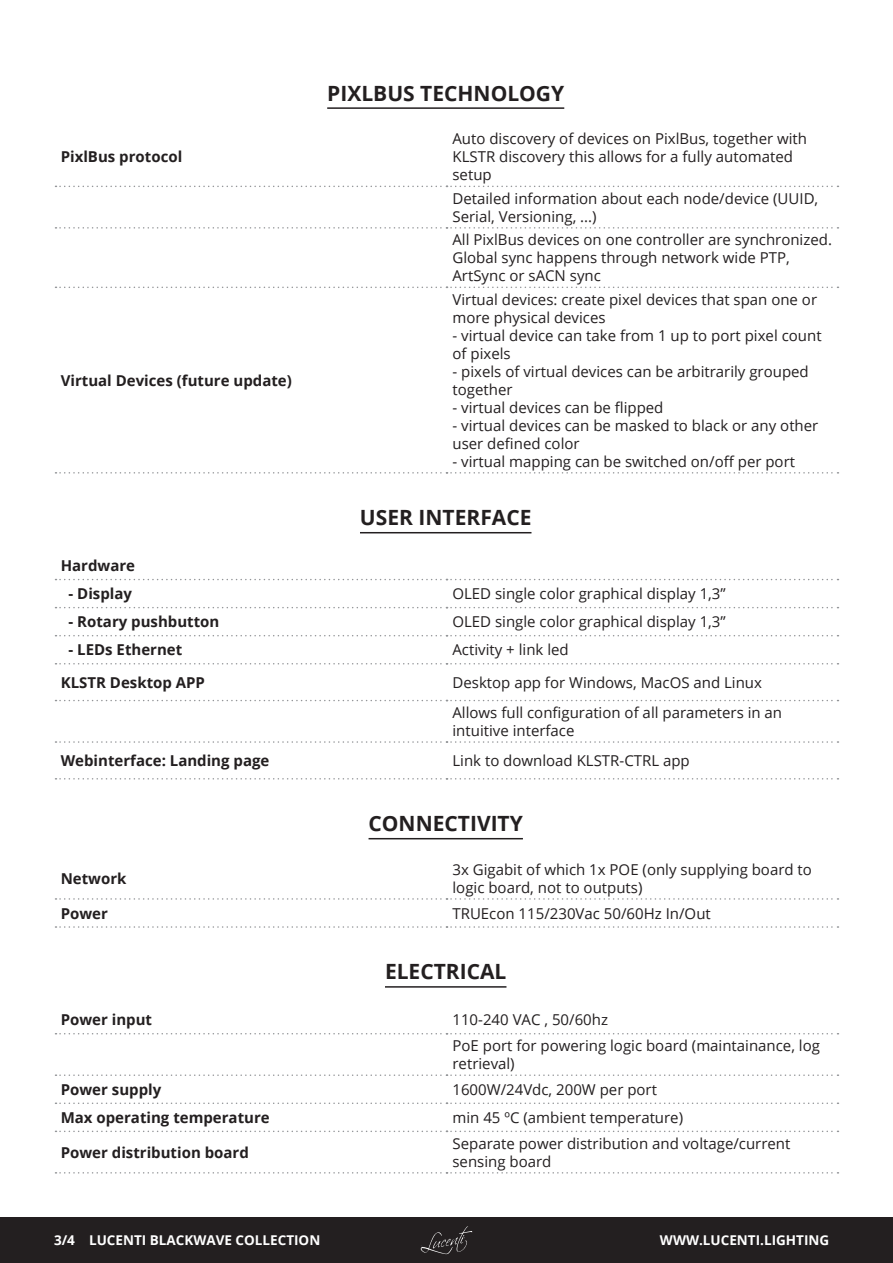
<style>
.page{position:relative;width:893px;height:1263px;background:#fff}
.page>*{position:absolute;margin:0;border:0;box-sizing:border-box;transform-origin:0 0}
.t1{font:700 21px "Open Sans";color:#231f20}
.t2{font:15px/18px "Open Sans";color:#231f20}
.t3{font:700 15px "Open Sans";color:#231f20}
.t4{font:700 13.5px "Open Sans";color:#fff}
</style>
<div class="page">
<div style="left:0;top:1217px;width:893px;height:46px;background:#231f20"></div>
<svg style="left:421px;top:1226px;width:52px;height:28px"></svg>
<hr style="left:327px;top:107px;width:237px;height:2px;background:#231f20">
<hr style="left:360px;top:532px;width:171px;height:1px;background:#231f20">
<hr style="left:369px;top:838px;width:154px;height:1px;background:#231f20">
<hr style="left:385px;top:986px;width:121px;height:2px;background:#231f20">
<svg style="left:56px;top:186px;width:782px;height:1px"></svg>
<svg style="left:56px;top:227px;width:782px;height:2px"></svg>
<svg style="left:56px;top:287px;width:782px;height:1px"></svg>
<svg style="left:56px;top:472px;width:782px;height:2px"></svg>
<svg style="left:56px;top:579px;width:782px;height:1px"></svg>
<svg style="left:56px;top:607px;width:782px;height:1px"></svg>
<svg style="left:56px;top:635px;width:782px;height:1px"></svg>
<svg style="left:56px;top:663px;width:782px;height:1px"></svg>
<svg style="left:56px;top:700px;width:782px;height:1px"></svg>
<svg style="left:56px;top:741px;width:782px;height:2px"></svg>
<svg style="left:56px;top:778px;width:782px;height:1px"></svg>
<svg style="left:56px;top:898px;width:782px;height:2px"></svg>
<svg style="left:56px;top:926px;width:782px;height:2px"></svg>
<svg style="left:56px;top:1033px;width:782px;height:1px"></svg>
<svg style="left:56px;top:1074px;width:782px;height:2px"></svg>
<svg style="left:56px;top:1102px;width:782px;height:2px"></svg>
<svg style="left:56px;top:1130px;width:782px;height:2px"></svg>
<svg style="left:56px;top:1172px;width:782px;height:1px"></svg>
<p class="t3" style="left:61px;top:146px;width:123px">PixlBus protocol</p>
<p class="t3" style="left:61px;top:370px;width:233px">Virtual Devices (future update)</p>
<h1 class="t1" style="left:327px;top:78px;width:239px">PIXLBUS TECHNOLOGY</h1>
<p class="t2" style="left:452px;top:130px;width:356px">Auto discovery of devices on PixlBus, together with<br>KLSTR discovery this allows for a fully automated setup</p>
<p class="t2" style="left:452px;top:189px;width:367px">Detailed information about each node/device (UUID,<br>Serial, Versioning, ...)</p>
<p class="t2" style="left:452px;top:230px;width:381px">All PixlBus devices on one controller are synchronized.<br>Global sync happens through network wide PTP,<br>ArtSync or sACN sync</p>
<p class="t2" style="left:452px;top:290px;width:366px">Virtual devices: create pixel devices that span one or more physical devices</p>
<p class="t2" style="left:452px;top:326px;width:371px">- virtual device can take from 1 up to port pixel count of pixels</p>
<p class="t2" style="left:452px;top:362px;width:358px">- pixels of virtual devices can be arbitrarily grouped together</p>
<p class="t2" style="left:452px;top:398px;width:213px">- virtual devices can be flipped</p>
<p class="t2" style="left:452px;top:416px;width:367px">- virtual devices can be masked to black or any other user defined color</p>
<p class="t2" style="left:452px;top:452px;width:344px">- virtual mapping can be switched on/off per port</p>
<h1 class="t1" style="left:360px;top:503px;width:173px">USER INTERFACE</h1>
<p class="t3" style="left:61px;top:555px;width:76px">Hardware</p>
<p class="t3" style="left:69px;top:583px;width:65px">- Display</p>
<p class="t2" style="left:452px;top:584px;width:275px">OLED single color graphical display 1,3”</p>
<p class="t3" style="left:69px;top:611px;width:152px">- Rotary pushbutton</p>
<p class="t2" style="left:452px;top:612px;width:275px">OLED single color graphical display 1,3”</p>
<p class="t3" style="left:69px;top:639px;width:115px">- LEDs Ethernet</p>
<p class="t2" style="left:452px;top:641px;width:118px">Activity + link led</p>
<p class="t3" style="left:61px;top:672px;width:146px">KLSTR Desktop APP</p>
<p class="t2" style="left:452px;top:667px;width:331px;line-height:30.2px">Desktop app for Windows, MacOS and Linux<br>Allows full configuration of all parameters in an</p>
<p class="t2" style="left:452px;top:721px;width:124px">intuitive interface</p>
<p class="t3" style="left:61px;top:750px;width:210px">Webinterface: Landing page</p>
<p class="t2" style="left:452px;top:751px;width:239px">Link to download KLSTR-CTRL app</p>
<h1 class="t1" style="left:369px;top:809px;width:156px">CONNECTIVITY</h1>
<p class="t3" style="left:61px;top:868px;width:67px">Network</p>
<p class="t2" style="left:452px;top:860px;width:361px">3x Gigabit of which 1x POE (only supplying board to logic board, not to outputs)</p>
<p class="t3" style="left:61px;top:903px;width:49px">Power</p>
<p class="t2" style="left:452px;top:904px;width:260px">TRUEcon 115/230Vac 50/60Hz In/Out</p>
<h1 class="t1" style="left:385px;top:957px;width:123px">ELECTRICAL</h1>
<p class="t3" style="left:61px;top:1009px;width:93px">Power input</p>
<p class="t2" style="left:452px;top:1007px;width:369px;line-height:25.8px">110-240 VAC , 50/60hz<br>PoE port for powering logic board (maintainance, log</p>
<p class="t2" style="left:452px;top:1054px;width:64px">retrieval)</p>
<p class="t3" style="left:61px;top:1079px;width:102px">Power supply</p>
<p class="t2" style="left:452px;top:1080px;width:206px">1600W/24Vdc, 200W per port</p>
<p class="t3" style="left:61px;top:1107px;width:210px">Max operating temperature</p>
<p class="t2" style="left:452px;top:1108px;width:232px">min 45 ºC (ambient temperature)</p>
<p class="t3" style="left:61px;top:1142px;width:190px">Power distribution board</p>
<p class="t2" style="left:452px;top:1134px;width:339px">Separate power distribution and voltage/current sensing board</p>
<p class="t4" style="left:54px;top:1230px;width:268px">3/4 LUCENTI BLACKWAVE COLLECTION</p>
<p class="t4" style="left:660px;top:1230px;width:171px">WWW.LUCENTI.LIGHTING</p>
</div>
